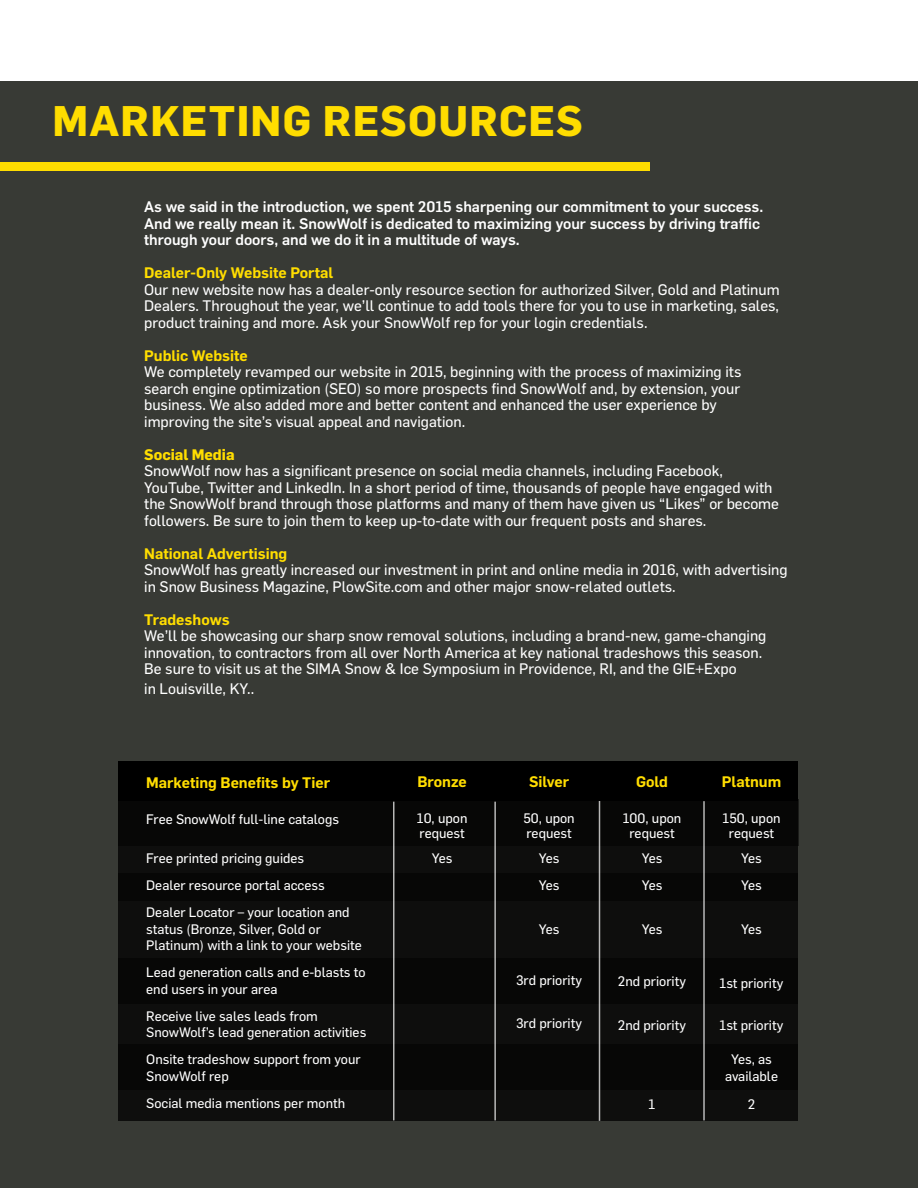
<style>
.page{position:relative;width:918px;height:1188px;background:#fff}
.page>*{position:absolute;margin:0;border:0;box-sizing:border-box;transform-origin:0 0}
.t1{font:700 42px "Flama";letter-spacing:.03em;color:#fd0}
.t2{font:15px/16.5px "Flama Basic";color:#fff}
.t3{font:500 15px/16.5px "Flama";color:#fff}
.t4{font:600 15px "Flama";color:#fd0}
.t5{font:700 15px "Flama";color:#fd0}
.t6{font:13.5px/27px "Flama Basic";color:#fff}
</style>
<div class="page">
<div style="left:0;top:81px;width:918px;height:1107px;background:#383a35"></div>
<div style="left:0;top:162px;width:649px;height:9px;background:#fd0"></div>
<div style="left:119px;top:768px;width:679px;height:352px;background:#0e0e0d"></div>
<div style="left:119px;top:761px;width:679px;height:40px;background:#000"></div>
<div style="left:118px;top:799px;width:680px;height:47px;background:#070706"></div>
<div style="left:119px;top:873px;width:679px;height:27px;background:#070706"></div>
<div style="left:119px;top:958px;width:679px;height:46px;background:#070706"></div>
<div style="left:119px;top:1045px;width:679px;height:45px;background:#070706"></div>
<hr style="left:494px;top:802px;width:2px;height:318px;background:#fff">
<hr style="left:393px;top:802px;width:1px;height:318px;background:#fff">
<hr style="left:599px;top:801px;width:1px;height:320px;background:#fff">
<hr style="left:703px;top:801px;width:2px;height:319px;background:#fff">
<h1 class="t1" style="left:52px;top:90px;width:532px">MARKETING RESOURCES</h1>
<p class="t3" style="left:144px;top:198px;width:621px">As we said in the introduction, we spent 2015 sharpening our commitment to your success.<br>And we really mean it. SnowWolf is dedicated to maximizing your success by driving traffic through your doors, and we do it in a multitude of ways.</p>
<p class="t4" style="left:144px;top:262px;width:191px">Dealer-Only Website Portal</p>
<p class="t2" style="left:144px;top:280px;width:637px;text-align:justify">Our new website now has a dealer-only resource section for authorized Silver, Gold and Platinum Dealers. Throughout the year, we’ll continue to add tools there for you to use in marketing, sales, product training and more. Ask your SnowWolf rep for your login credentials.</p>
<p class="t4" style="left:144px;top:345px;width:105px">Public Website</p>
<p class="t2" style="left:144px;top:363px;width:599px">We completely revamped our website in 2015, beginning with the process of maximizing its search engine optimization (SEO) so more prospects find SnowWolf and, by extension, your business. We also added more and better content and enhanced the user experience by improving the site’s visual appeal and navigation.</p>
<p class="t5" style="left:144px;top:444px;width:92px">Social Media</p>
<p class="t2" style="left:144px;top:462px;width:636px">SnowWolf now has a significant presence on social media channels, including Facebook, YouTube, Twitter and LinkedIn. In a short period of time, thousands of people have engaged with the SnowWolf brand through those platforms and many of them have given us “Likes” or become followers. Be sure to join them to keep up-to-date with our frequent posts and shares.</p>
<p class="t4" style="left:144px;top:543px;width:145px">National Advertising</p>
<p class="t2" style="left:144px;top:561px;width:645px">SnowWolf has greatly increased our investment in print and online media in 2016, with advertising in Snow Business Magazine, PlowSite.com and other major snow-related outlets.</p>
<p class="t4" style="left:144px;top:609px;width:87px">Tradeshows</p>
<p class="t2" style="left:144px;top:627px;width:624px">We’ll be showcasing our sharp snow removal solutions, including a brand-new, game-changing innovation, to contractors from all over North America at key national tradeshows this season.<br>Be sure to visit us at the SIMA Snow &amp; Ice Symposium in Providence, RI, and the GIE+Expo</p>
<p class="t2" style="left:144px;top:680px;width:112px">in Louisville, KY..</p>
<p class="t4" style="left:146px;top:772px;width:185px">Marketing Benefits by Tier</p>
<p class="t6" style="left:146px;top:805px;width:194px">Free SnowWolf full-line catalogs</p>
<p class="t6" style="left:146px;top:844px;width:205px">Free printed pricing guides<br>Dealer resource portal access<br>Dealer Locator – your location and</p>
<p class="t6" style="left:146px;top:920px;width:217px;line-height:16.5px">status (Bronze, Silver, Gold or<br>Platinum) with a link to your website</p>
<p class="t6" style="left:146px;top:963px;width:221px;line-height:16.5px">Lead generation calls and e-blasts to end users in your area</p>
<p class="t6" style="left:146px;top:1007px;width:222px;line-height:16.5px">Receive live sales leads from<br>SnowWolf’s lead generation activities</p>
<p class="t6" style="left:146px;top:1050px;width:216px;line-height:16.5px">Onsite tradeshow support from your<br>SnowWolf rep</p>
<p class="t6" style="left:146px;top:1089px;width:200px">Social media mentions per month</p>
<p class="t4" style="left:417px;top:771px;width:51px">Bronze</p>
<p class="t6" style="left:417px;top:810px;width:52px;line-height:15px">10, upon request</p>
<p class="t6" style="left:432px;top:844px;width:22px">Yes</p>
<p class="t4" style="left:529px;top:771px;width:41px">Silver</p>
<p class="t6" style="left:523px;top:810px;width:53px;line-height:15px">50, upon request</p>
<p class="t6" style="left:539px;top:844px;width:22px">Yes<br>Yes</p>
<p class="t6" style="left:539px;top:915px;width:22px">Yes</p>
<p class="t6" style="left:516px;top:966px;width:68px">3rd priority</p>
<p class="t6" style="left:516px;top:1009px;width:68px">3rd priority</p>
<p class="t4" style="left:636px;top:771px;width:34px">Gold</p>
<p class="t6" style="left:623px;top:810px;width:60px;line-height:15px;text-align:center">100, upon request</p>
<p class="t6" style="left:642px;top:844px;width:22px">Yes<br>Yes</p>
<p class="t6" style="left:642px;top:915px;width:22px">Yes</p>
<p class="t6" style="left:618px;top:967px;width:70px">2nd priority</p>
<p class="t6" style="left:618px;top:1011px;width:70px">2nd priority</p>
<p class="t6" style="left:649px;top:1090px;width:8px">1</p>
<p class="t4" style="left:722px;top:771px;width:61px">Platnum</p>
<p class="t6" style="left:723px;top:810px;width:60px;line-height:15px;text-align:center">150, upon request</p>
<p class="t6" style="left:741px;top:844px;width:22px">Yes<br>Yes</p>
<p class="t6" style="left:741px;top:915px;width:22px">Yes</p>
<p class="t6" style="left:720px;top:969px;width:65px">1st priority</p>
<p class="t6" style="left:720px;top:1011px;width:65px">1st priority</p>
<p class="t6" style="left:725px;top:1050px;width:55px;line-height:16.5px;text-align:center">Yes, as available</p>
<p class="t6" style="left:748px;top:1090px;width:9px">2</p>
</div>
